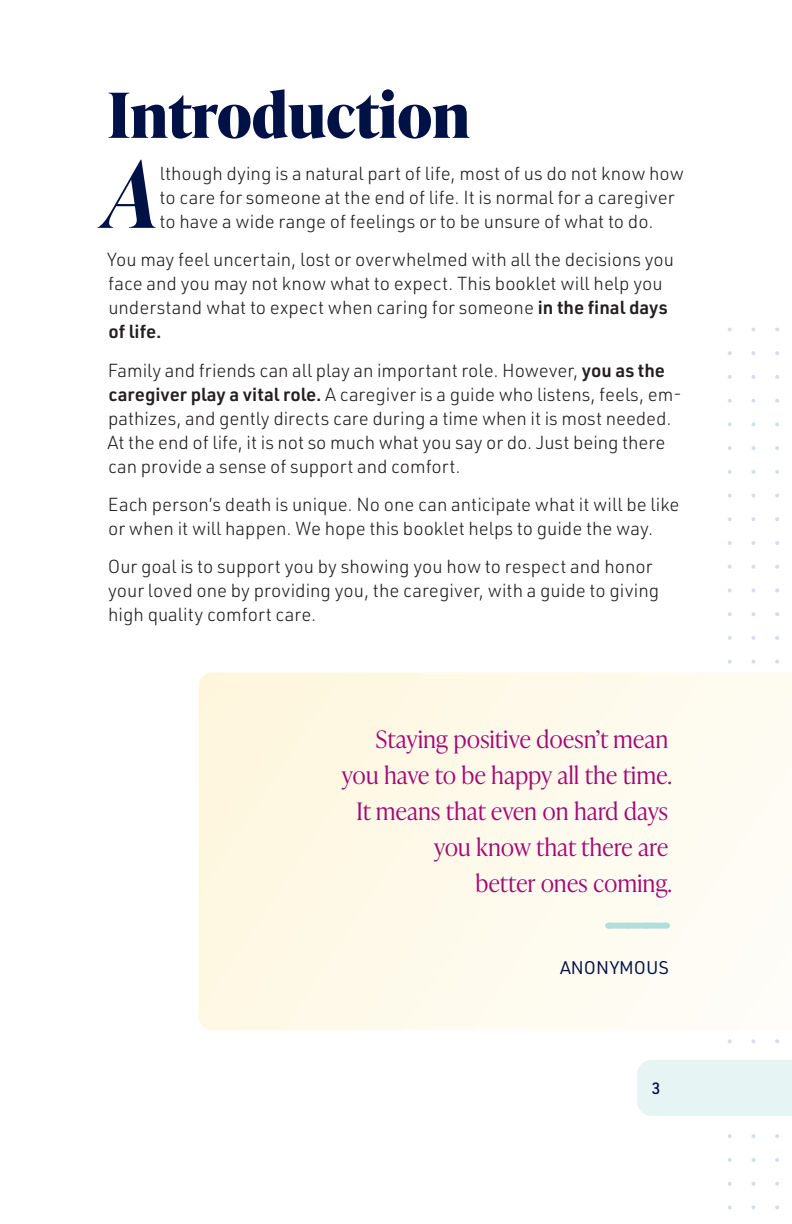
<style>
.page{position:relative;width:792px;height:1224px;background:#fff}
.page>*{position:absolute;margin:0;border:0;box-sizing:border-box;transform-origin:0 0}
.p-9_25_12_2-col{font:italic 600 91.2px "Ivy Presto Display";color:#001145}
.h1-ivy{font:700 62px "Ivy Presto Headline";color:#001145}
.Quote_sm{font:300 24px/36px "Ivy Presto Headline";letter-spacing:.02em;color:#a40976;text-align:right}
.p-9_25_12_2-col-2{font:300 18.4px/24px "URWDIN";color:#231f20}
.cite_RA{font:18px "URWDIN";color:#001145}
.t1{font:500 16px "URWDIN";color:#001145}
.s1{font-weight:600}
</style>
<div class="page">
<svg style="left:728px;top:1205px;width:4px;height:4px"></svg>
<svg style="left:751px;top:1205px;width:4px;height:4px"></svg>
<svg style="left:775px;top:1205px;width:4px;height:4px"></svg>
<svg style="left:728px;top:1182px;width:4px;height:4px"></svg>
<svg style="left:751px;top:1182px;width:4px;height:4px"></svg>
<svg style="left:775px;top:1182px;width:4px;height:4px"></svg>
<svg style="left:728px;top:1158px;width:4px;height:4px"></svg>
<svg style="left:751px;top:1158px;width:4px;height:4px"></svg>
<svg style="left:775px;top:1158px;width:4px;height:4px"></svg>
<svg style="left:728px;top:1134px;width:4px;height:4px"></svg>
<svg style="left:751px;top:1134px;width:4px;height:4px"></svg>
<svg style="left:775px;top:1134px;width:4px;height:4px"></svg>
<svg style="left:728px;top:1039px;width:4px;height:4px"></svg>
<svg style="left:751px;top:1039px;width:4px;height:4px"></svg>
<svg style="left:775px;top:1039px;width:4px;height:4px"></svg>
<svg style="left:728px;top:660px;width:4px;height:4px"></svg>
<svg style="left:751px;top:660px;width:4px;height:4px"></svg>
<svg style="left:775px;top:660px;width:4px;height:4px"></svg>
<svg style="left:728px;top:636px;width:4px;height:4px"></svg>
<svg style="left:751px;top:636px;width:4px;height:4px"></svg>
<svg style="left:775px;top:636px;width:4px;height:4px"></svg>
<svg style="left:728px;top:612px;width:4px;height:4px"></svg>
<svg style="left:751px;top:612px;width:4px;height:4px"></svg>
<svg style="left:775px;top:612px;width:4px;height:4px"></svg>
<svg style="left:728px;top:588px;width:4px;height:4px"></svg>
<svg style="left:751px;top:588px;width:4px;height:4px"></svg>
<svg style="left:775px;top:588px;width:4px;height:4px"></svg>
<svg style="left:728px;top:565px;width:4px;height:4px"></svg>
<svg style="left:751px;top:565px;width:4px;height:4px"></svg>
<svg style="left:775px;top:565px;width:4px;height:4px"></svg>
<svg style="left:728px;top:541px;width:4px;height:4px"></svg>
<svg style="left:751px;top:541px;width:4px;height:4px"></svg>
<svg style="left:775px;top:541px;width:4px;height:4px"></svg>
<svg style="left:728px;top:517px;width:4px;height:4px"></svg>
<svg style="left:751px;top:517px;width:4px;height:4px"></svg>
<svg style="left:775px;top:517px;width:4px;height:4px"></svg>
<svg style="left:728px;top:494px;width:4px;height:4px"></svg>
<svg style="left:751px;top:494px;width:4px;height:4px"></svg>
<svg style="left:775px;top:494px;width:4px;height:4px"></svg>
<svg style="left:728px;top:470px;width:4px;height:4px"></svg>
<svg style="left:751px;top:470px;width:4px;height:4px"></svg>
<svg style="left:775px;top:470px;width:4px;height:4px"></svg>
<svg style="left:728px;top:446px;width:4px;height:4px"></svg>
<svg style="left:751px;top:446px;width:4px;height:4px"></svg>
<svg style="left:775px;top:446px;width:4px;height:4px"></svg>
<svg style="left:728px;top:422px;width:4px;height:4px"></svg>
<svg style="left:751px;top:422px;width:4px;height:4px"></svg>
<svg style="left:775px;top:422px;width:4px;height:4px"></svg>
<svg style="left:728px;top:399px;width:4px;height:4px"></svg>
<svg style="left:751px;top:399px;width:4px;height:4px"></svg>
<svg style="left:775px;top:399px;width:4px;height:4px"></svg>
<svg style="left:728px;top:375px;width:4px;height:4px"></svg>
<svg style="left:751px;top:375px;width:4px;height:4px"></svg>
<svg style="left:775px;top:375px;width:4px;height:4px"></svg>
<svg style="left:728px;top:351px;width:4px;height:4px"></svg>
<svg style="left:751px;top:351px;width:4px;height:4px"></svg>
<svg style="left:775px;top:351px;width:4px;height:4px"></svg>
<svg style="left:728px;top:327px;width:4px;height:4px"></svg>
<svg style="left:751px;top:327px;width:4px;height:4px"></svg>
<svg style="left:775px;top:327px;width:4px;height:4px"></svg>
<div style="left:637px;top:1060px;width:155px;height:56px;background:#e6f4f3"></div>
<svg style="left:199px;top:672px;width:593px;height:358px"></svg>
<div style="left:608px;top:923px;width:58px;height:6px;background:#afdedb"></div>
<svg style="left:627px;top:928px;width:29px;height:1px"></svg>
<p class="h1-ivy" style="left:108px;top:70px;width:364px">Introduction</p>
<p class="p-9_25_12_2-col" style="left:104px;top:129px;width:57px">A</p>
<p class="p-9_25_12_2-col-2" style="left:160px;top:161px;width:526px">lthough dying is a natural part of life, most of us do not know how to care for someone at the end of life. It is normal for a caregiver to have a wide range of feelings or to be unsure of what to do.</p>
<p class="p-9_25_12_2-col-2" style="left:107px;top:247px;width:568px">You may feel uncertain, lost or overwhelmed with all the decisions you face and you may not know what to expect. This booklet will help you understand what to expect when caring for someone <span class="s1">in the final days of life.</span></p>
<p class="p-9_25_12_2-col-2" style="left:107px;top:358px;width:576px">Family and friends can all play an important role. However, <span class="s1">you as the caregiver play a vital role.</span> A caregiver is a guide who listens, feels, em&shy;pathizes, and gently directs care during a time when it is most needed.<br>At the end of life, it is not so much what you say or do. Just being there can provide a sense of support and comfort.</p>
<p class="p-9_25_12_2-col-2" style="left:108px;top:492px;width:573px">Each person’s death is unique. No one can anticipate what it will be like or when it will happen. We hope this booklet helps to guide the way.</p>
<p class="p-9_25_12_2-col-2" style="left:108px;top:554px;width:553px">Our goal is to support you by showing you how to respect and honor your loved one by providing you, the caregiver, with a guide to giving high quality comfort care.</p>
<p class="Quote_sm" style="left:342px;top:720px;width:331px">Staying positive doesn’t mean you have to be happy all the time.<br>It means that even on hard days you know that there are<br>better ones coming.</p>
<p class="cite_RA" style="left:560px;top:955px;width:110px">ANONYMOUS</p>
<p class="t1" style="left:652px;top:1077px;width:10px">3</p>
</div>
